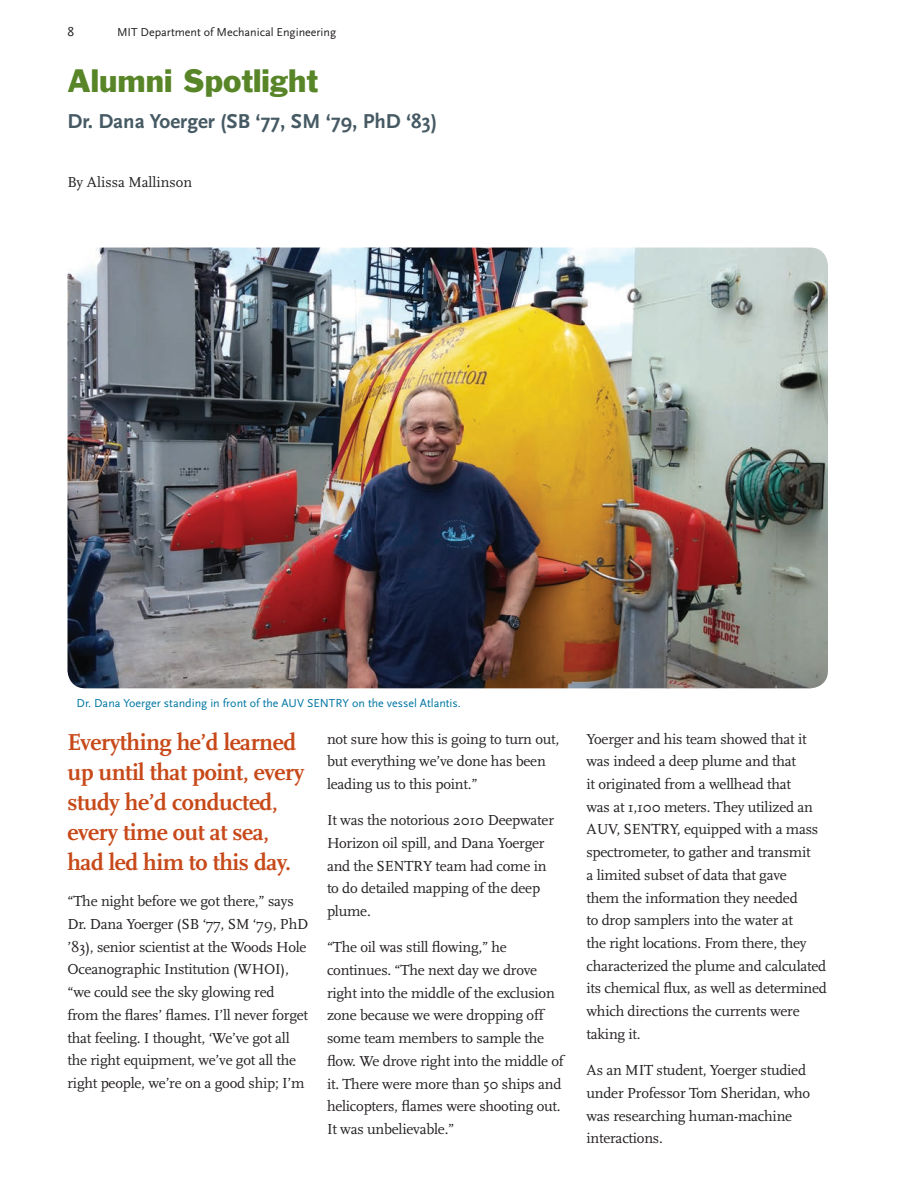
<style>
.page{position:relative;width:918px;height:1188px;background:#fff}
.page>*{position:absolute;margin:0;border:0;box-sizing:border-box;transform-origin:0 0}
.t1{font:30px "Franklin Gothic";color:#588527}
.t2{font:700 24px/30px "Scala";letter-spacing:-.02em;color:#c74919}
.t3{font:700 21px "Scala Sans";color:#465a64}
.t4{font:15.15px/22.6px "Scala";letter-spacing:-.015em;color:#231f20}
.t5{font:15px "Scala";color:#231f20}
.t6{font:13.5px "Scala Sans";color:#231f20}
.t7{font:12px "Scala Sans";color:#0076a3}
.t8{font:12px "Scala Sans";color:#231f20}
</style>
<div class="page">
<img style="left:68px;top:248px;width:760px;height:440px">
<p class="t6" style="left:68px;top:24px;width:8px">8</p>
<p class="t8" style="left:117px;top:26px;width:221px">MIT Department of Mechanical Engineering</p>
<h1 class="t1" style="left:68px;top:61px;width:252px">Alumni Spotlight</h1>
<h3 class="t3" style="left:68px;top:110px;width:371px">Dr. Dana Yoerger (SB ‘77, SM ‘79, PhD ‘83)</h3>
<p class="t5" style="left:68px;top:174px;width:126px">By Alissa Mallinson</p>
<p class="t7" style="left:76px;top:697px;width:386px">Dr. Dana Yoerger standing in front of the AUV SENTRY on the vessel Atlantis.</p>
<h2 class="t2" style="left:68px;top:727px;width:238px">Everything he’d learned up until that point, every study he’d conducted, every time out at sea, had led him to this day.</h2>
<p class="t4" style="left:68px;top:890px;width:242px">“The night before we got there,” says Dr. Dana Yoerger (SB ‘77, SM ‘79, PhD ’83), senior scientist at the Woods Hole Oceanographic Institution (WHOI), “we could see the sky glowing red from the flares’ flames. I’ll never forget that feeling. I thought, ‘We’ve got all the right equipment, we’ve got all the right people, we’re on a good ship; I’m</p>
<p class="t4" style="left:327px;top:728px;width:234px">not sure how this is going to turn out, but everything we’ve done has been leading us to this point.”</p>
<p class="t4" style="left:327px;top:809px;width:229px">It was the notorious 2010 Deepwater<br>Horizon oil spill, and Dana Yoerger and the SENTRY team had come in to do detailed mapping of the deep plume.</p>
<p class="t4" style="left:327px;top:936px;width:238px">“The oil was still flowing,” he continues. “The next day we drove right into the middle of the exclusion zone because we were dropping off some team members to sample the flow. We drove right into the middle of it. There were more than 50 ships and helicopters, flames were shooting out.<br>It was unbelievable.”</p>
<p class="t4" style="left:586px;top:728px;width:242px">Yoerger and his team showed that it was indeed a deep plume and that<br>it originated from a wellhead that<br>was at 1,100 meters. They utilized an AUV, SENTRY, equipped with a mass spectrometer, to gather and transmit<br>a limited subset of data that gave<br>them the information they needed<br>to drop samplers into the water at<br>the right locations. From there, they characterized the plume and calculated its chemical flux, as well as determined which directions the currents were taking it.</p>
<p class="t4" style="left:586px;top:1059px;width:225px">As an MIT student, Yoerger studied under Professor Tom Sheridan, who was researching human-machine interactions.</p>
</div>
